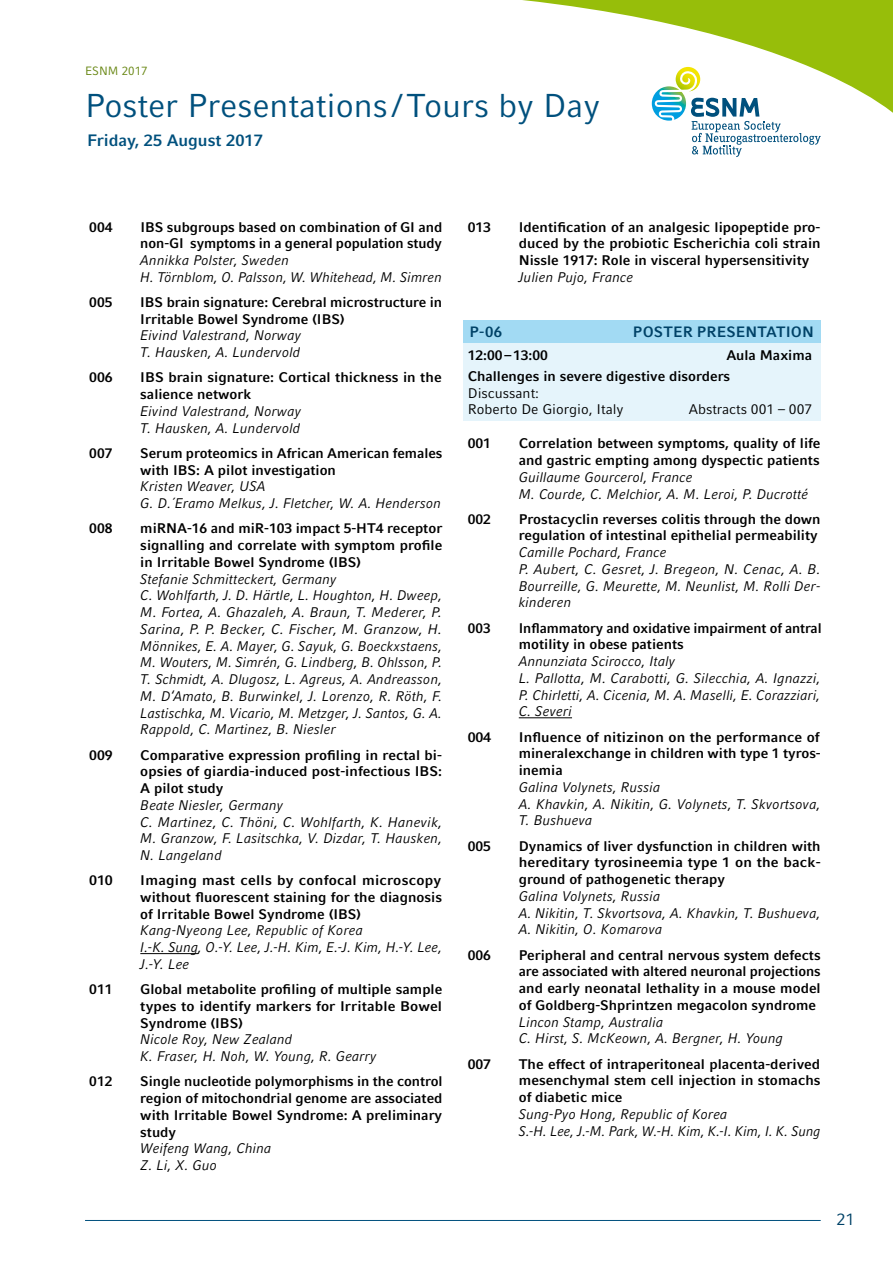
<style>
.page{position:relative;width:893px;height:1263px;background:#fff}
.page>*{position:absolute;margin:0;border:0;box-sizing:border-box;transform-origin:0 0}
.t1{font:33px "Compatil Fact LT Pro";color:#00507d}
.t2{font:700 16.5px "Compatil Fact LT Pro";color:#00507d}
.t3{font:16.5px "Compatil Fact LT Pro";color:#004267}
.t4{font:700 15px "Compatil Fact LT Pro";letter-spacing:.01em;color:#004267}
.t5{font:700 13.95px/16.8px "Compatil Fact LT Pro";color:#000;text-align:justify}
.t6{font:italic 13.95px/16.8px "Compatil Fact LT Pro";color:#000}
.t7{font:13.95px/16.8px "Compatil Fact LT Pro";color:#000}
.t8{font:12px "Compatil Fact LT Pro";color:#678612}
</style>
<div class="page">
<hr style="left:85px;top:1220px;width:736px;height:1px;background:#00507d">
<svg style="left:691px;top:127px;width:130px;height:30px"></svg>
<svg style="left:522px;top:0;width:371px;height:127px"></svg>
<hr style="left:140px;top:953px;width:58px;height:1px;background:#000">
<hr style="left:519px;top:717px;width:53px;height:1px;background:#000">
<div style="left:463px;top:320px;width:358px;height:23px;background:#a2daf3"></div>
<div style="left:463px;top:343px;width:358px;height:78px;background:#e5f4fb"></div>
<p class="t8" style="left:85px;top:64px;width:64px">ESNM 2017</p>
<h1 class="t1" style="left:85px;top:86px;width:517px">Poster Presentations /Tours by Day</h1>
<p class="t2" style="left:87px;top:131px;width:177px">Friday, 25 August 2017</p>
<p class="t5" style="left:89px;top:218px;width:25px">004</p>
<p class="t5" style="left:140px;top:218px;width:304px">IBS subgroups based on combination of GI and non-GI symptoms in a general population study</p>
<p class="t6" style="left:140px;top:252px;width:303px">Annikka Polster, Sweden<br>H. Törnblom, O. Palsson, W. Whitehead, M. Simren</p>
<p class="t5" style="left:89px;top:294px;width:25px">005</p>
<p class="t5" style="left:140px;top:294px;width:303px">IBS brain signature: Cerebral microstructure in<br>Irritable Bowel Syndrome (IBS)</p>
<p class="t6" style="left:140px;top:327px;width:163px">Eivind Valestrand, Norway<br>T. Hausken, A. Lundervold</p>
<p class="t5" style="left:89px;top:369px;width:25px">006</p>
<p class="t5" style="left:140px;top:369px;width:303px">IBS brain signature: Cortical thickness in the salience network</p>
<p class="t6" style="left:140px;top:403px;width:163px">Eivind Valestrand, Norway<br>T. Hausken, A. Lundervold</p>
<p class="t5" style="left:89px;top:445px;width:25px">007</p>
<p class="t5" style="left:140px;top:445px;width:304px">Serum proteomics in African American females with IBS: A pilot investigation</p>
<p class="t6" style="left:140px;top:478px;width:302px">Kristen Weaver, USA<br>G. D.´Eramo Melkus, J. Fletcher, W. A. Henderson</p>
<p class="t5" style="left:89px;top:520px;width:25px">008</p>
<p class="t5" style="left:140px;top:520px;width:304px">miRNA-16 and miR-103 impact 5-HT4 receptor signalling and correlate with symptom profile in Irritable Bowel Syndrome (IBS)</p>
<p class="t6" style="left:140px;top:570px;width:303px">Stefanie Schmitteckert, Germany<br>C. Wohlfarth, J. D. Härtle, L. Houghton, H. Dweep, M. Fortea, A. Ghazaleh, A. Braun, T. Mederer, P.<br>Sarina, P. P. Becker, C. Fischer, M. Granzow, H.<br>Mönnikes, E. A. Mayer, G. Sayuk, G. Boeckxstaens, M. Wouters, M. Simrén, G. Lindberg, B. Ohlsson, P.<br>T. Schmidt, A. Dlugosz, L. Agreus, A. Andreasson, M. D‘Amato, B. Burwinkel, J. Lorenzo, R. Röth, F.<br>Lastischka, M. Vicario, M. Metzger, J. Santos, G. A.<br>Rappold, C. Martinez, B. Niesler</p>
<p class="t5" style="left:89px;top:746px;width:25px">009</p>
<p class="t5" style="left:140px;top:746px;width:303px">Comparative expression profiling in rectal bi&shy;opsies of giardia-induced post-infectious IBS:<br>A pilot study</p>
<p class="t6" style="left:140px;top:796px;width:303px">Beate Niesler, Germany<br>C. Martinez, C. Thöni, C. Wohlfarth, K. Hanevik, M. Granzow, F. Lasitschka, V. Dizdar, T. Hausken, N. Langeland</p>
<p class="t5" style="left:89px;top:872px;width:25px">010</p>
<p class="t5" style="left:140px;top:872px;width:303px">Imaging mast cells by confocal microscopy without fluorescent staining for the diagnosis of Irritable Bowel Syndrome (IBS)</p>
<p class="t6" style="left:140px;top:922px;width:303px">Kang-Nyeong Lee, Republic of Korea<br>I.-K. Sung, O.-Y. Lee, J.-H. Kim, E.-J. Kim, H.-Y. Lee,<br>J.-Y. Lee</p>
<p class="t5" style="left:89px;top:981px;width:25px">011</p>
<p class="t5" style="left:140px;top:981px;width:303px">Global metabolite profiling of multiple sample types to identify markers for Irritable Bowel Syndrome (IBS)</p>
<p class="t6" style="left:140px;top:1031px;width:238px">Nicole Roy, New Zealand<br>K. Fraser, H. Noh, W. Young, R. Gearry</p>
<p class="t5" style="left:89px;top:1073px;width:25px">012</p>
<p class="t5" style="left:140px;top:1073px;width:304px">Single nucleotide polymorphisms in the control region of mitochondrial genome are associated with Irritable Bowel Syndrome: A preliminary study</p>
<p class="t6" style="left:140px;top:1140px;width:133px">Weifeng Wang, China<br>Z. Li, X. Guo</p>
<p class="t5" style="left:468px;top:218px;width:25px">013</p>
<p class="t5" style="left:519px;top:218px;width:303px">Identification of an analgesic lipopeptide pro&shy;duced by the probiotic Escherichia coli strain Nissle 1917: Role in visceral hypersensitivity</p>
<p class="t6" style="left:519px;top:269px;width:116px">Julien Pujo, France</p>
<p class="t4" style="left:469px;top:323px;width:34px">P-06</p>
<p class="t4" style="left:633px;top:323px;width:32px">Poster</p>
<p class="t4" style="left:697px;top:323px;width:20px">Presentati</p>
<p class="t4" style="left:791px;top:323px;width:22px">on</p>
<p class="t5" style="left:468px;top:347px;width:82px">12:00–13:00</p>
<p class="t5" style="left:468px;top:345px;width:346px;line-height:21px;text-indent:259px">Aula Maxima<br>Challenges in severe digestive disorders</p>
<p class="t7" style="left:468px;top:384px;width:157px">Discussant:<br>Roberto De Giorgio, Italy</p>
<p class="t7" style="left:689px;top:401px;width:125px">Abstracts 001 – 007</p>
<p class="t5" style="left:468px;top:435px;width:25px">001</p>
<p class="t5" style="left:519px;top:435px;width:303px">Correlation between symptoms, quality of life and gastric empting among dyspectic patients</p>
<p class="t6" style="left:519px;top:469px;width:291px">Guillaume Gourcerol, France<br>M. Courde, C. Melchior, A. M. Leroi, P. Ducrotté</p>
<p class="t5" style="left:468px;top:511px;width:25px">002</p>
<p class="t5" style="left:519px;top:511px;width:303px">Prostacyclin reverses colitis through the down regulation of intestinal epithelial permeability</p>
<p class="t6" style="left:519px;top:544px;width:303px">Camille Pochard, France<br>P. Aubert, C. Gesret, J. Bregeon, N. Cenac, A. B.<br>Bourreille, G. Meurette, M. Neunlist, M. Rolli Der&shy;kinderen</p>
<p class="t5" style="left:468px;top:619px;width:25px">003</p>
<p class="t5" style="left:519px;top:619px;width:304px">Inflammatory and oxidative impairment of antral motility in obese patients</p>
<p class="t6" style="left:519px;top:653px;width:303px">Annunziata Scirocco, Italy<br>L. Pallotta, M. Carabotti, G. Silecchia, A. Ignazzi, P. Chirletti, A. Cicenia, M. A. Maselli, E. Corazziari, C. Severi</p>
<p class="t5" style="left:468px;top:728px;width:25px">004</p>
<p class="t5" style="left:519px;top:728px;width:303px">Influence of nitizinon on the performance of mineralexchange in children with type 1 tyros&shy;inemia</p>
<p class="t6" style="left:519px;top:779px;width:304px">Galina Volynets, Russia<br>A. Khavkin, A. Nikitin, G. Volynets, T. Skvortsova,<br>T. Bushueva</p>
<p class="t5" style="left:468px;top:837px;width:25px">005</p>
<p class="t5" style="left:519px;top:837px;width:303px">Dynamics of liver dysfunction in children with hereditary tyrosineemia type 1 on the back&shy;ground of pathogenetic therapy</p>
<p class="t6" style="left:519px;top:888px;width:303px">Galina Volynets, Russia<br>A. Nikitin, T. Skvortsova, A. Khavkin, T. Bushueva,<br>A. Nikitin, O. Komarova</p>
<p class="t5" style="left:468px;top:946px;width:25px">006</p>
<p class="t5" style="left:519px;top:946px;width:303px">Peripheral and central nervous system defects are associated with altered neuronal projections and early neonatal lethality in a mouse model of Goldberg-Shprintzen megacolon syndrome</p>
<p class="t6" style="left:519px;top:1013px;width:266px">Lincon Stamp, Australia<br>C. Hirst, S. McKeown, A. Bergner, H. Young</p>
<p class="t5" style="left:468px;top:1055px;width:25px">007</p>
<p class="t5" style="left:519px;top:1055px;width:303px">The effect of intraperitoneal placenta-derived mesenchymal stem cell injection in stomachs of diabetic mice</p>
<p class="t6" style="left:519px;top:1105px;width:303px">Sung-Pyo Hong, Republic of Korea<br>S.-H. Lee, J.-M. Park, W.-H. Kim, K.-I. Kim, I. K. Sung</p>
<p class="t3" style="left:836px;top:1210px;width:20px">21</p>
</div>
